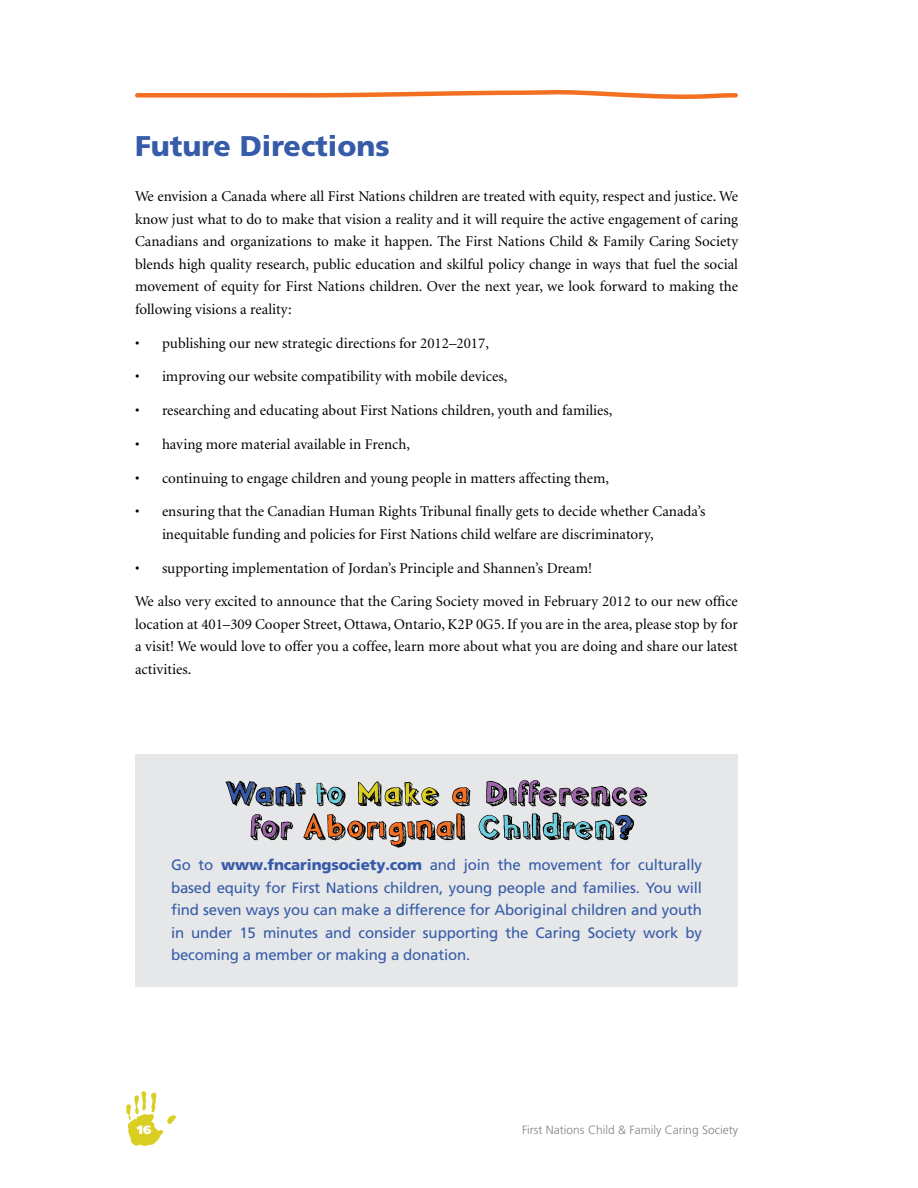
<style>
.page{position:relative;width:918px;height:1188px;background:#fff}
.page>*{position:absolute;margin:0;border:0;box-sizing:border-box;transform-origin:0 0}
.t1{font:900 28.5px "Frutiger LT Pro";color:#355ba9}
.t2{font:15px/22.5px "Minion";color:#000;text-align:justify}
.t3{font:15px/22.5px "Frutiger LT Pro";letter-spacing:-.01em;color:#355ba9;text-align:justify}
.t4{font:300 12px "Frutiger LT Pro";color:#808285}
.t5{font:900 12px "Frutiger LT Pro";color:#fff}
.s1{font-weight:900}
</style>
<div class="page">
<svg style="left:126px;top:1091px;width:50px;height:55px"></svg>
<svg style="left:135px;top:89px;width:603px;height:10px"></svg>
<div style="left:135px;top:754px;width:603px;height:232px;background:#e6e7e8"></div>
<svg style="left:452px;top:787px;width:18px;height:19px"></svg>
<svg style="left:486px;top:780px;width:161px;height:26px"></svg>
<svg style="left:226px;top:781px;width:80px;height:25px"></svg>
<svg style="left:316px;top:783px;width:29px;height:23px"></svg>
<svg style="left:358px;top:781px;width:81px;height:25px"></svg>
<svg style="left:303px;top:813px;width:162px;height:35px"></svg>
<svg style="left:479px;top:813px;width:155px;height:27px"></svg>
<svg style="left:250px;top:814px;width:43px;height:26px"></svg>
<h1 class="t1" style="left:135px;top:129px;width:256px">Future Directions</h1>
<p class="t2" style="left:135px;top:186px;width:605px">We envision a Canada where all First Nations children are treated with equity, respect and justice. We know just what to do to make that vision a reality and it will require the active engagement of caring Canadians and organizations to make it happen. The First Nations Child &amp; Family Caring Society blends high quality research, public education and skilful policy change in ways that fuel the social movement of equity for First Nations children. Over the next year, we look forward to making the following visions a reality:</p>
<p class="t2" style="left:135px;top:332px;width:355px">• publishing our new strategic directions for 2012–2017,</p>
<p class="t2" style="left:135px;top:366px;width:374px">• improving our website compatibility with mobile devices,</p>
<p class="t2" style="left:135px;top:400px;width:479px">• researching and educating about First Nations children, youth and families,</p>
<p class="t2" style="left:135px;top:433px;width:276px">• having more material available in French,</p>
<p class="t2" style="left:135px;top:467px;width:475px">• continuing to engage children and young people in matters affecting them,</p>
<p class="t2" style="left:162px;top:501px;width:545px;text-indent:-27px">• ensuring that the Canadian Human Rights Tribunal finally gets to decide whether Canada’s inequitable funding and policies for First Nations child welfare are discriminatory,</p>
<p class="t2" style="left:135px;top:557px;width:459px">• supporting implementation of Jordan’s Principle and Shannen’s Dream!</p>
<p class="t2" style="left:135px;top:591px;width:604px">We also very excited to announce that the Caring Society moved in February 2012 to our new office location at 401–309 Cooper Street, Ottawa, Ontario, K2P 0G5. If you are in the area, please stop by for a visit! We would love to offer you a coffee, learn more about what you are doing and share our latest activities.</p>
<p class="t3" style="left:171px;top:854px;width:533px">Go to <span class="s1">www.fncaringsociety.com</span> and join the movement for culturally based equity for First Nations children, young people and families. You will find seven ways you can make a difference for Aboriginal children and youth in under 15 minutes and consider supporting the Caring Society work by becoming a member or making a donation.</p>
<p class="t5" style="left:137px;top:1122px;width:16px">16</p>
<p class="t4" style="left:522px;top:1123px;width:217px">First Nations Child &amp; Family Caring Society</p>
</div>
